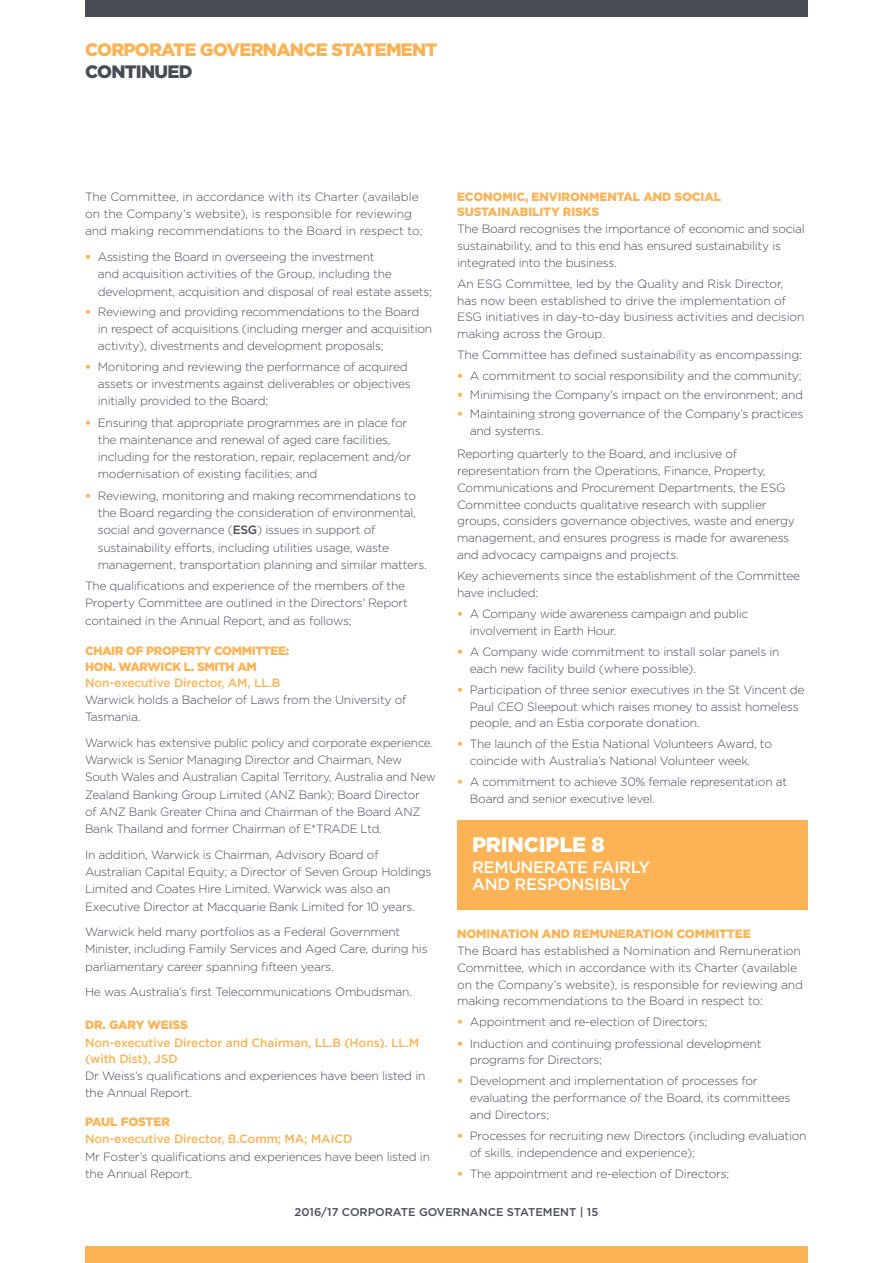
<style>
.page{position:relative;width:893px;height:1263px;background:#fff}
.page>*{position:absolute;margin:0;border:0;box-sizing:border-box;transform-origin:0 0}
.t1{font:900 21px "Gotham";color:#fff}
.t2{font:900 18px "Gotham";letter-spacing:-.04em;color:#fbb355}
.t3{font:900 18px "Gotham";letter-spacing:-.04em;color:#474c55}
.t4{font:500 16.5px "Gotham";letter-spacing:-.02em;color:#fff}
.t5{font:300 12px/17.2px "Gotham";letter-spacing:-.02em;color:#474c55}
.t6{font:900 12px/15.3px "Gotham";letter-spacing:-.01em;color:#fbb355}
.t7{font:300 12px/17.2px "Gotham";color:#474c55}
.t8{font:500 12px/15.8px "Gotham";letter-spacing:-.01em;color:#fbb355}
.t9{font:500 11.25px "Gotham";color:#474c55}
.s1{font-weight:900;color:#fbb355}
.s2{font-weight:500}
</style>
<div class="page">
<div style="left:85px;top:0;width:723px;height:17px;background:#474c55"></div>
<div style="left:85px;top:1246px;width:723px;height:17px;background:#fbb355"></div>
<div style="left:457px;top:821px;width:351px;height:89px;background:#fbb355"></div>
<h2 class="t2" style="left:85px;top:37px;width:354px">CORPORATE GOVERNANCE STATEMENT</h2>
<h2 class="t3" style="left:85px;top:59px;width:109px">CONTINUED</h2>
<p class="t7" style="left:85px;top:188px;width:339px">The Committee, in accordance with its Charter (available on the Company’s website), is responsible for reviewing and making recommendations to the Board in respect to;</p>
<p class="t5" style="left:98px;top:248px;width:336px;text-indent:-13px"><span class="s1">•</span> Assisting the Board in overseeing the investment<br>and acquisition activities of the Group, including the development, acquisition and disposal of real estate assets;</p>
<p class="t5" style="left:98px;top:303px;width:336px;text-indent:-13px"><span class="s1">•</span> Reviewing and providing recommendations to the Board in respect of acquisitions (including merger and acquisition activity), divestments and development proposals;</p>
<p class="t5" style="left:98px;top:358px;width:315px;text-indent:-13px"><span class="s1">•</span> Monitoring and reviewing the performance of acquired assets or investments against deliverables or objectives initially provided to the Board;</p>
<p class="t5" style="left:98px;top:414px;width:315px;text-indent:-13px"><span class="s1">•</span> Ensuring that appropriate programmes are in place for the maintenance and renewal of aged care facilities, including for the restoration, repair, replacement and/or modernisation of existing facilities; and</p>
<p class="t5" style="left:98px;top:487px;width:331px;text-indent:-13px"><span class="s1">•</span> Reviewing, monitoring and making recommendations to the Board regarding the consideration of environmental, social and governance (<span class="s2">ESG</span>) issues in support of sustainability efforts, including utilities usage, waste management, transportation planning and similar matters.</p>
<p class="t5" style="left:85px;top:577px;width:324px">The qualifications and experience of the members of the<br>Property Committee are outlined in the Directors’ Report contained in the Annual Report, and as follows;</p>
<p class="t6" style="left:85px;top:643px;width:17px">CHAIR</p>
<p class="t6" style="left:126px;top:643px;width:37px">OF PROPERTY</p>
<p class="t6" style="left:214px;top:643px;width:18px">COMMITTEE</p>
<p class="t6" style="left:286px;top:643px;width:5px">:</p>
<p class="t6" style="left:85px;top:659px;width:55px">HON. WARWIC</p>
<p class="t6" style="left:173px;top:659px;width:41px">K L. SMITH</p>
<p class="t6" style="left:237px;top:659px;width:21px">AM</p>
<p class="t8" style="left:85px;top:674px;width:197px">N on-executive Director, AM, LL.B</p>
<p class="t5" style="left:85px;top:691px;width:323px">Warwick holds a Bachelor of Laws from the University of<br>Tasmania.</p>
<p class="t5" style="left:85px;top:734px;width:352px">Warwick has extensive public policy and corporate experience.<br>Warwick is Senior Managing Director and Chairman, New South Wales and Australian Capital Territory, Australia and New Zealand Banking Group Limited (ANZ Bank); Board Director<br>of ANZ Bank Greater China and Chairman of the Board ANZ Bank Thailand and former Chairman of E*TRADE Ltd.</p>
<p class="t5" style="left:85px;top:846px;width:348px">In addition, Warwick is Chairman, Advisory Board of Australian Capital Equity; a Director of Seven Group Holdings Limited and Coates Hire Limited. Warwick was also an Executive Director at Macquarie Bank Limited for 10 years.</p>
<p class="t5" style="left:85px;top:923px;width:344px">Warwick held many portfolios as a Federal Government<br>Minister, including Family Services and Aged Care, during his parliamentary career spanning fifteen years.</p>
<p class="t5" style="left:85px;top:983px;width:329px">He was Australia’s first Telecommunications Ombudsman.</p>
<p class="t6" style="left:85px;top:1017px;width:43px">DR. GARY</p>
<p class="t6" style="left:148px;top:1017px;width:21px">WEISS</p>
<p class="t8" style="left:85px;top:1035px;width:334px">Non-executive Director and Chairman, LL.B (Hons). LL.M (with Dist), JSD</p>
<p class="t5" style="left:85px;top:1067px;width:342px">Dr Weiss’s qualifications and experiences have been listed in the Annual Report.</p>
<p class="t6" style="left:85px;top:1113px;width:17px">PAUL</p>
<p class="t6" style="left:121px;top:1113px;width:17px">FOSTER</p>
<p class="t8" style="left:85px;top:1131px;width:235px">N on-executive Director, B.Comm; MA; MAI</p>
<p class="t8" style="left:334px;top:1131px;width:18px">CD</p>
<p class="t5" style="left:85px;top:1147px;width:346px">Mr Foster’s qualifications and experiences have been listed in the Annual Report.</p>
<p class="t6" style="left:457px;top:189px;width:266px">ECONOMIC, ENVIRONMENTAL AND SOCIAL<br>SUSTAINABILITY RISKS</p>
<p class="t5" style="left:457px;top:220px;width:349px;line-height:16.8px">The Board recognises the importance of economic and social sustainability, and to this end has ensured sustainability is integrated into the business.</p>
<p class="t5" style="left:457px;top:275px;width:349px;line-height:16.8px">An ESG Committee, led by the Quality and Risk Director, has now been established to drive the implementation of ESG initiatives in day-to-day business activities and decision making across the Group.</p>
<p class="t5" style="left:457px;top:346px;width:346px">The Committee has defined sustainability as encompassing:</p>
<p class="t5" style="left:457px;top:367px;width:346px"><span class="s1">•</span> A commitment to social responsibility and the community;</p>
<p class="t5" style="left:457px;top:386px;width:348px"><span class="s1">•</span> Minimising the Company’s impact on the environment; and</p>
<p class="t5" style="left:470px;top:405px;width:335px;line-height:16.8px;text-indent:-13px"><span class="s1">•</span> Maintaining strong governance of the Company’s practices and systems.</p>
<p class="t5" style="left:457px;top:445px;width:339px;line-height:16.8px">Reporting quarterly to the Board, and inclusive of representation from the Operations, Finance, Property, Communications and Procurement Departments, the ESG Committee conducts qualitative research with supplier groups, considers governance objectives, waste and energy management, and ensures progress is made for awareness and advocacy campaigns and projects.</p>
<p class="t5" style="left:457px;top:567px;width:345px;line-height:16.8px">Key achievements since the establishment of the Committee have included:</p>
<p class="t5" style="left:470px;top:605px;width:280px;line-height:16.8px;text-indent:-13px"><span class="s1">•</span> A Company wide awareness campaign and public involvement in Earth Hour.</p>
<p class="t5" style="left:470px;top:643px;width:311px;line-height:16.8px;text-indent:-13px"><span class="s1">•</span> A Company wide commitment to install solar panels in each new facility build (where possible).</p>
<p class="t5" style="left:470px;top:681px;width:336px;line-height:16.8px;text-indent:-13px"><span class="s1">•</span> Participation of three senior executives in the St Vincent de<br>Paul CEO Sleepout which raises money to assist homeless people, and an Estia corporate donation.</p>
<p class="t5" style="left:470px;top:735px;width:304px;line-height:16.8px;text-indent:-13px"><span class="s1">•</span> The launch of the Estia National Volunteers Award, to coincide with Australia’s National Volunteer week.</p>
<p class="t5" style="left:470px;top:773px;width:319px;line-height:16.8px;text-indent:-13px"><span class="s1">•</span> A commitment to achieve 30% female representation at<br>Board and senior executive level.</p>
<h1 class="t1" style="left:472px;top:830px;width:28px">PRINCIPLE</h1>
<h1 class="t1" style="left:592px;top:830px;width:15px">8</h1>
<h3 class="t4" style="left:472px;top:856px;width:13px">REMUNERATE</h3>
<h3 class="t4" style="left:592px;top:856px;width:11px">FAIR</h3>
<h3 class="t4" style="left:631px;top:856px;width:20px">LY</h3>
<h3 class="t4" style="left:472px;top:873px;width:14px">AND</h3>
<h3 class="t4" style="left:515px;top:873px;width:46px">RESPON</h3>
<h3 class="t4" style="left:584px;top:873px;width:47px">SI BLY</h3>
<p class="t6" style="left:457px;top:926px;width:295px">NOMINATION AND REMUNERATION COMMITTEE</p>
<p class="t5" style="left:457px;top:942px;width:347px;line-height:16.8px">The Board has established a Nomination and Remuneration Committee, which in accordance with its Charter (available on the Company’s website), is responsible for reviewing and making recommendations to the Board in respect to:</p>
<p class="t5" style="left:457px;top:1013px;width:252px"><span class="s1">•</span> Appointment and re-election of Directors;</p>
<p class="t5" style="left:470px;top:1034px;width:293px;line-height:16.8px;text-indent:-13px"><span class="s1">•</span> Induction and continuing professional development programs for Directors;</p>
<p class="t5" style="left:470px;top:1072px;width:322px;line-height:16.8px;text-indent:-13px"><span class="s1">•</span> Development and implementation of processes for evaluating the performance of the Board, its committees and Directors;</p>
<p class="t5" style="left:470px;top:1127px;width:338px;line-height:16.8px;text-indent:-13px"><span class="s1">•</span> Processes for recruiting new Directors (including evaluation of skills, independence and experience);</p>
<p class="t5" style="left:457px;top:1165px;width:274px"><span class="s1">•</span> The appointment and re-election of Directors;</p>
<p class="t9" style="left:295px;top:1204px;width:305px">2016/17 Corporate Governance Statement | 15</p>
</div>
